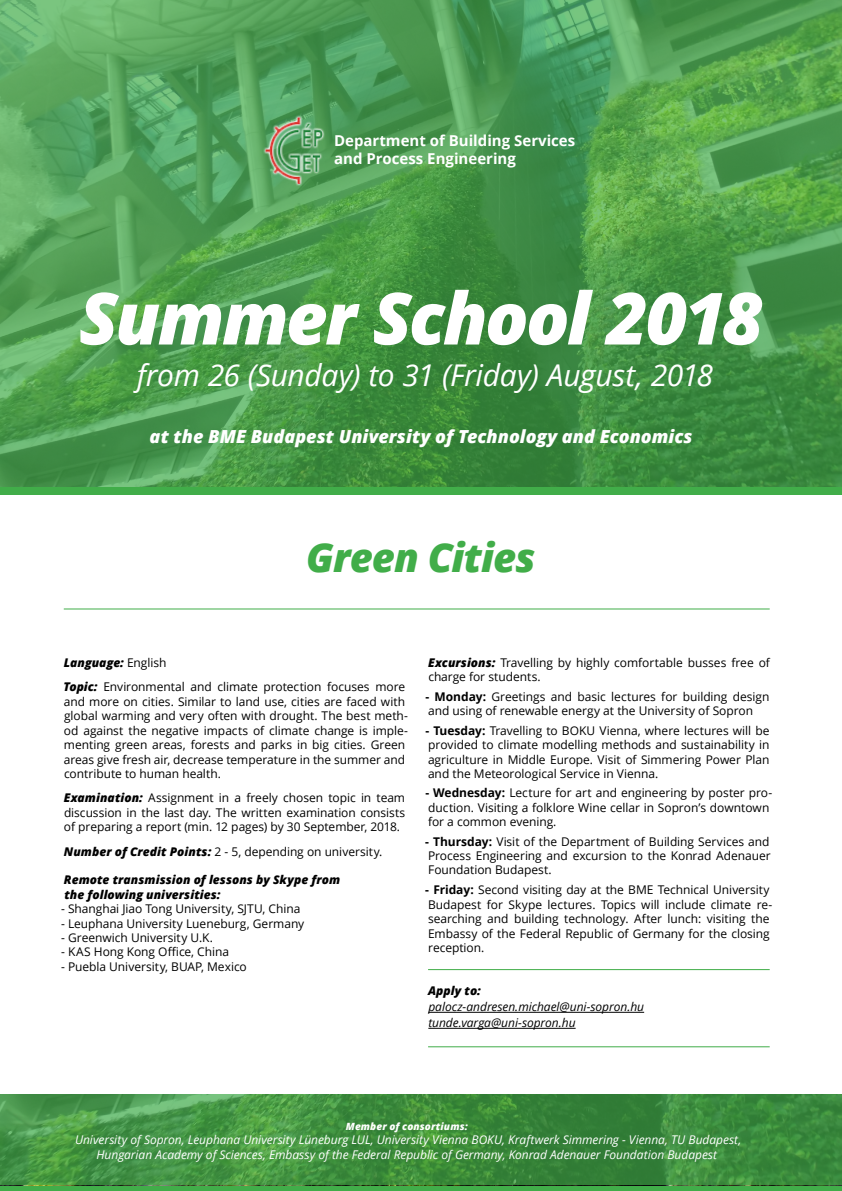
<style>
.page{position:relative;width:842px;height:1191px;background:#fff}
.page>*{position:absolute;margin:0;border:0;box-sizing:border-box;transform-origin:0 0}
.t1{font:italic 800 72px "Open Sans";letter-spacing:-.04em;color:#fff}
.t2{font:italic 800 40px "Open Sans";letter-spacing:-.025em;color:#41ad49}
.t3{font:italic 30px "Open Sans";letter-spacing:-.01em;color:#fff}
.t4{font:italic 800 18px "Open Sans";color:#fff}
.t5{font:700 15px/18px "Open Sans";color:#fff}
.t6{font:12px/14.4px "Open Sans";letter-spacing:-.005em;color:#000}
.t7{font:italic 12px/14.4px "Open Sans";letter-spacing:-.005em;color:#fff;text-align:center}
.t8{font:italic 800 12px/14.4px "Open Sans";letter-spacing:.005em;color:#000}
.t9{font:italic 12px/16px "Open Sans";letter-spacing:-.005em;color:#000}
.t10{font:italic 800 10px "Open Sans";letter-spacing:.01em;color:#fff}
.s1{font-weight:800;font-style:italic}
.s2{font-weight:700}
</style>
<div class="page">
<div style="left:0;top:488px;width:842px;height:7px;background:#41ad49"></div>
<div style="left:0;top:1185px;width:842px;height:6px;background:#41ad49"></div>
<svg style="left:0;top:1094px;width:842px;height:91px;background:#3f8e40"></svg>
<hr style="left:428px;top:1012px;width:216px;height:1px;background:#000">
<hr style="left:428px;top:1028px;width:148px;height:1px;background:#000">
<hr style="left:428px;top:969px;width:342px;height:1px;background:#41ad49">
<hr style="left:64px;top:608px;width:706px;height:1px;background:#41ad49">
<hr style="left:428px;top:1046px;width:342px;height:1px;background:#41ad49">
<svg style="left:0;top:0;width:842px;height:488px;background:#4c994e"></svg>
<img style="left:262px;top:114px;width:64px;height:71px">
<p class="t5" style="left:334px;top:131px;width:243px">Department of Building Services and Process Engineering</p>
<h1 class="t1" style="left:79px;top:263px;width:686px">Summer School 2018</h1>
<h3 class="t3" style="left:137px;top:354px;width:577px">from 26 (Sunday) to 31 (Friday) August, 2018</h3>
<h3 class="t4" style="left:150px;top:422px;width:544px">at the BME Budapest University of Technology and Economics</h3>
<h2 class="t2" style="left:306px;top:527px;width:231px">Green Cities</h2>
<p class="t6" style="left:63px;top:650px;width:343px;line-height:24.4px"><span class="s1">Language:</span> English<br><span class="s1">Topic:</span> Environmental and climate protection focuses more</p>
<p class="t6" style="left:64px;top:694px;width:346px">and more on cities. Similar to land use, cities are faced with global warming and very often with drought. The best meth&shy;od against the negative impacts of climate change is imple&shy;menting green areas, forests and parks in big cities. Green areas give fresh air, decrease temperature in the summer and contribute to human health.</p>
<p class="t6" style="left:64px;top:790px;width:343px;text-align:justify"><span class="s1">Examination:</span> Assignment in a freely chosen topic in team discussion in the last day. The written examination consists of preparing a report (min. 12 pages) by 30 September, 2018.</p>
<p class="t6" style="left:64px;top:843px;width:320px"><span class="s1">Number of Credit Points:</span> 2 - 5, depending on university.</p>
<p class="t8" style="left:64px;top:872px;width:278px">Remote transmission of lessons by Skype from the following universities:</p>
<p class="t6" style="left:61px;top:901px;width:241px">- Shanghai Jiao Tong University, SJTU, China</p>
<p class="t6" style="left:61px;top:915px;width:245px">- Leuphana University Lueneburg, Germany</p>
<p class="t6" style="left:61px;top:930px;width:153px">- Greenwich University U.K.</p>
<p class="t6" style="left:61px;top:944px;width:169px">- KAS Hong Kong Office, China</p>
<p class="t6" style="left:61px;top:959px;width:187px">- Puebla University, BUAP, Mexico</p>
<p class="t6" style="left:428px;top:655px;width:343px"><span class="s1">Excursions:</span> Travelling by highly comfortable busses free of charge for students.</p>
<p class="t6" style="left:425px;top:689px;width:346px"><span class="s2">- Monday:</span> Greetings and basic lectures for building design and using of renewable energy at the University of Sopron</p>
<p class="t6" style="left:425px;top:723px;width:346px;text-align:justify"><span class="s2">- Tuesday:</span> Travelling to BOKU Vienna, where lectures will be provided to climate modelling methods and sustainability in agriculture in Middle Europe. Visit of Simmering Power Plan and the Meteorological Service in Vienna.</p>
<p class="t6" style="left:425px;top:785px;width:348px"><span class="s2">- Wednesday:</span> Lecture for art and engineering by poster pro&shy;duction. Visiting a folklore Wine cellar in Sopron’s downtown for a common evening.</p>
<p class="t6" style="left:425px;top:833px;width:347px;text-align:justify"><span class="s2">- Thursday:</span> Visit of the Department of Building Services and Process Engineering and excursion to the Konrad Adenauer Foundation Budapest.</p>
<p class="t6" style="left:425px;top:882px;width:348px"><span class="s2">- Friday:</span> Second visiting day at the BME Technical University Budapest for Skype lectures. Topics will include climate re&shy;searching and building technology. After lunch: visiting the Embassy of the Federal Republic of Germany for the closing reception.</p>
<p class="t8" style="left:428px;top:983px;width:54px">Apply to:</p>
<p class="t9" style="left:428px;top:998px;width:217px">palocz-andresen.michael@uni-sopron.hu tunde.varga@uni-sopron.hu</p>
<p class="t10" style="left:346px;top:1118px;width:124px">Member of consortiums:</p>
<p class="t7" style="left:75px;top:1132px;width:668px">University of Sopron, Leuphana University Lüneburg LUL, University Vienna BOKU, Kraftwerk Simmering - Vienna, TU Budapest,<br>Hungarian Academy of Sciences, Embassy of the Federal Republic of Germany, Konrad Adenauer Foundation Budapest</p>
</div>
